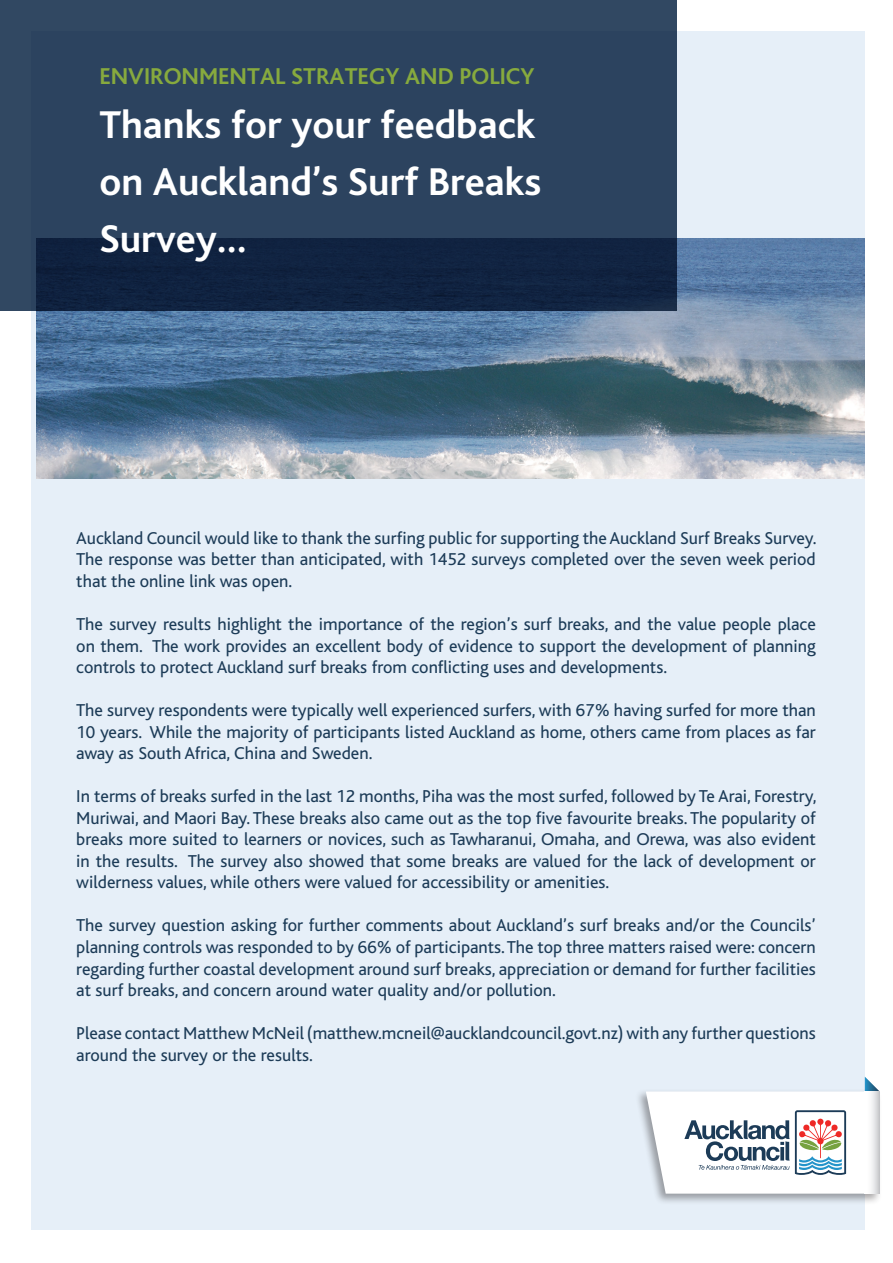
<style>
.page{position:relative;width:893px;height:1263px;background:#fff}
.page>*{position:absolute;margin:0;border:0;box-sizing:border-box;transform-origin:0 0}
.t1{font:40.5px/57px "Auckland Council Bliss Bold";color:#fff}
.t2{font:24px "Auckland Council Bliss Bold";color:#87aa3e}
.t3{font:18px/21.6px "Bliss";color:#1c3b57;text-align:justify}
</style>
<div class="page">
<div style="left:31px;top:31px;width:834px;height:1199px;background:#e6eff8"></div>
<img style="left:36px;top:238px;width:828px;height:240px">
<svg style="left:0;top:0;width:676px;height:310px;background:#263c58"></svg>
<div style="left:634px;top:1089px;width:248px;height:116px;background:#231f20;opacity:.4"></div>
<svg style="left:646px;top:1077px;width:234px;height:116px"></svg>
<svg style="left:865px;top:1091px;width:15px;height:102px"></svg>
<p class="t2" style="left:99px;top:63px;width:437px">ENVIRONMENTAL STRATEGY AND POLICY</p>
<p class="t1" style="left:99px;top:97px;width:444px">Thanks for your feedback on Auckland’s Surf Breaks<br>Survey…</p>
<p class="t3" style="left:76px;top:527px;width:742px">Auckland Council would like to thank the surfing public for supporting the Auckland Surf Breaks Survey.<br>The response was better than anticipated, with 1452 surveys completed over the seven week period that the online link was open.</p>
<p class="t3" style="left:76px;top:613px;width:741px">The survey results highlight the importance of the region’s surf breaks, and the value people place on them. The work provides an excellent body of evidence to support the development of planning controls to protect Auckland surf breaks from conflicting uses and developments.</p>
<p class="t3" style="left:76px;top:700px;width:741px">The survey respondents were typically well experienced surfers, with 67% having surfed for more than 10 years. While the majority of participants listed Auckland as home, others came from places as far away as South Africa, China and Sweden.</p>
<p class="t3" style="left:76px;top:786px;width:742px">In terms of breaks surfed in the last 12 months, Piha was the most surfed, followed by Te Arai, Forestry, Muriwai, and Maori Bay. These breaks also came out as the top five favourite breaks. The popularity of breaks more suited to learners or novices, such as Tawharanui, Omaha, and Orewa, was also evident in the results. The survey also showed that some breaks are valued for the lack of development or wilderness values, while others were valued for accessibility or amenities.</p>
<p class="t3" style="left:76px;top:915px;width:741px">The survey question asking for further comments about Auckland’s surf breaks and/or the Councils’ planning controls was responded to by 66% of participants. The top three matters raised were: concern regarding further coastal development around surf breaks, appreciation or demand for further facilities at surf breaks, and concern around water quality and/or pollution.</p>
<p class="t3" style="left:76px;top:1023px;width:741px">Please contact Matthew McNeil (matthew.mcneil@aucklandcouncil.govt.nz) with any further questions around the survey or the results.</p>
</div>
